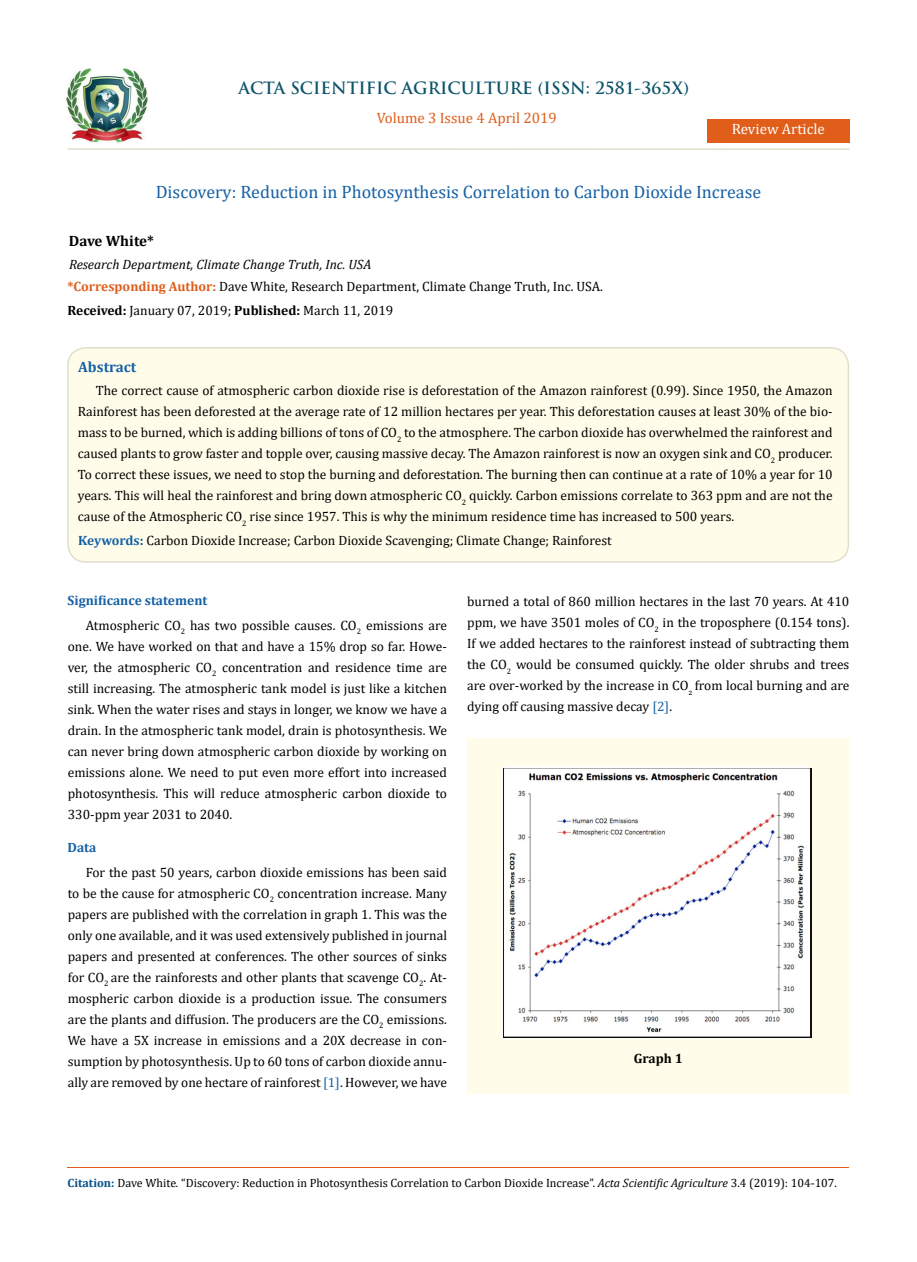
<style>
.page{position:relative;width:917px;height:1262px;background:#fff}
.page>*{position:absolute;margin:0;border:0;box-sizing:border-box;transform-origin:0 0}
.t1{font:18px "Cambria";color:#1560a6}
.t2{font:700 16.5px "Trajan Pro";color:#0e546a}
.t3{font:15px "Cambria";color:#e05d1a}
.t4{font:15px "Cambria";color:#fff}
.t5{font:700 15px "Cambria";color:#000}
.t6{font:700 15px "Cambria";color:#1560a6}
.t7{font:13.5px/21px "Cambria";color:#000;text-align:justify}
.t8{font:700 13.5px "Cambria";color:#000}
.t9{font:700 13.5px "Cambria";color:#1560a6}
.t10{font:12px "Cambria";color:#000}
.s1{font-style:italic}
.s2{font-weight:700;color:#e05d1a}
.s3{font-weight:700}
.s4{font-weight:700;color:#1560a6}
.s5{font-weight:700;color:#0e546a}
.s6{color:#1560a6}
.s7{font-weight:700;color:#035089}
</style>
<div class="page">
<img style="left:67px;top:68px;width:80px;height:74px">
<div style="left:707px;top:119px;width:142px;height:23px;background:#e05d1a"></div>
<div style="left:68px;top:348px;width:780px;height:214px;background:#fffde9;border-radius:18px"></div>
<div style="left:67px;top:347px;width:782px;height:215px;border:2px solid #e0dfcd;border-radius:18px"></div>
<div style="left:467px;top:738px;width:382px;height:356px;background:#fffde9"></div>
<img style="left:502px;top:766px;width:309px;height:272px">
<hr style="left:67px;top:1167px;width:782px;height:1px;background:#e05d1a">
<hr style="left:67px;top:148px;width:782px;height:2px;background:#e0dfcd">
<p class="t2" style="left:238px;top:77px;width:452px">ACTA SCIENTIFIC AGRICULTURE (ISSN: 2581-365X)</p>
<p class="t3" style="left:376px;top:109px;width:182px">Volume 3 Issue 4 April 2019</p>
<p class="t4" style="left:731px;top:120px;width:94px">Review Article</p>
<h1 class="t1" style="left:156px;top:181px;width:607px">Discovery: Reduction in Photosynthesis Correlation to Carbon Dioxide Increase</h1>
<p class="t5" style="left:69px;top:231px;width:86px">Dave White*</p>
<p class="t7" style="left:67px;top:253px;width:537px;line-height:22.2px"><span class="s1">Research Department, Climate Change Truth, Inc. USA<br></span><span class="s2">*Corresponding Author:</span> Dave White, Research Department, Climate Change Truth, Inc. USA.</p>
<p class="t7" style="left:67px;top:299px;width:327px"><span class="s3">Received:</span> January 07, 2019; <span class="s3">Published:</span> March 11, 2019</p>
<p class="t6" style="left:78px;top:356px;width:60px">Abstract</p>
<p class="t7" style="left:78px;top:380px;width:756px;text-indent:18px">The correct cause of atmospheric carbon dioxide rise is deforestation of the Amazon rainforest (0.99). Since 1950, the Amazon Rainforest has been deforested at the average rate of 12 million hectares per year. This deforestation causes at least 30% of the bio&shy;mass to be burned, which is adding billions of tons of CO<sub>2</sub> to the atmosphere. The carbon dioxide has overwhelmed the rainforest and caused plants to grow faster and topple over, causing massive decay. The Amazon rainforest is now an oxygen sink and CO<sub>2</sub> producer.<br>To correct these issues, we need to stop the burning and deforestation. The burning then can continue at a rate of 10% a year for 10 years. This will heal the rainforest and bring down atmospheric CO<sub>2</sub> quickly. Carbon emissions correlate to 363 ppm and are not the cause of the Atmospheric CO<sub>2</sub> rise since 1957. This is why the minimum residence time has increased to 500 years.</p>
<p class="t7" style="left:78px;top:529px;width:535px"><span class="s4">Keywords</span><span class="s5">:</span> Carbon Dioxide Increase; Carbon Dioxide Scavenging; Climate Change; Rainforest</p>
<p class="t7" style="left:86px;top:588px;width:363px;line-height:24.6px;text-indent:-18px"><span class="s4">Significance statement<br></span>Atmospheric CO<sub>2</sub> has two possible causes. CO<sub>2</sub> emissions are</p>
<p class="t7" style="left:68px;top:635px;width:381px">one. We have worked on that and have a 15% drop so far. Howe&shy;ver, the atmospheric CO<sub>2</sub> concentration and residence time are still increasing. The atmospheric tank model is just like a kitchen sink. When the water rises and stays in longer, we know we have a drain. In the atmospheric tank model, drain is photosynthesis. We can never bring down atmospheric carbon dioxide by working on emissions alone. We need to put even more effort into increased photosynthesis. This will reduce atmospheric carbon dioxide to 330-ppm year 2031 to 2040.</p>
<p class="t9" style="left:67px;top:837px;width:30px">Data</p>
<p class="t7" style="left:68px;top:861px;width:381px;text-indent:18px">For the past 50 years, carbon dioxide emissions has been said to be the cause for atmospheric CO<sub>2</sub> concentration increase. Many papers are published with the correlation in graph 1. This was the only one available, and it was used extensively published in journal papers and presented at conferences. The other sources of sinks for CO<sub>2</sub> are the rainforests and other plants that scavenge CO<sub>2</sub>. At&shy;mospheric carbon dioxide is a production issue. The consumers are the plants and diffusion. The producers are the CO<sub>2</sub> emissions.<br>We have a 5X increase in emissions and a 20X decrease in con&shy;sumption by photosynthesis. Up to 60 tons of carbon dioxide annu&shy;ally are removed by one hectare of rainforest <span class="s6">[1]</span>. However, we have</p>
<p class="t7" style="left:467px;top:591px;width:384px">burned a total of 860 million hectares in the last 70 years. At 410 ppm, we have 3501 moles of CO<sub>2</sub> in the troposphere (0.154 tons).<br>If we added hectares to the rainforest instead of subtracting them the CO<sub>2</sub> would be consumed quickly. The older shrubs and trees are over-worked by the increase in CO<sub>2</sub> from local burning and are dying off causing massive decay <span class="s6">[2]</span>.</p>
<p class="t8" style="left:633px;top:1049px;width:51px">Graph 1</p>
<p class="t10" style="left:67px;top:1175px;width:771px"><span class="s7">Citation:</span> Dave White<span class="s1">.</span> “Discovery: Reduction in Photosynthesis Correlation to Carbon Dioxide Increase”. <span class="s1">Acta Scientific Agriculture</span> 3.4 (2019): 104-107.</p>
</div>
